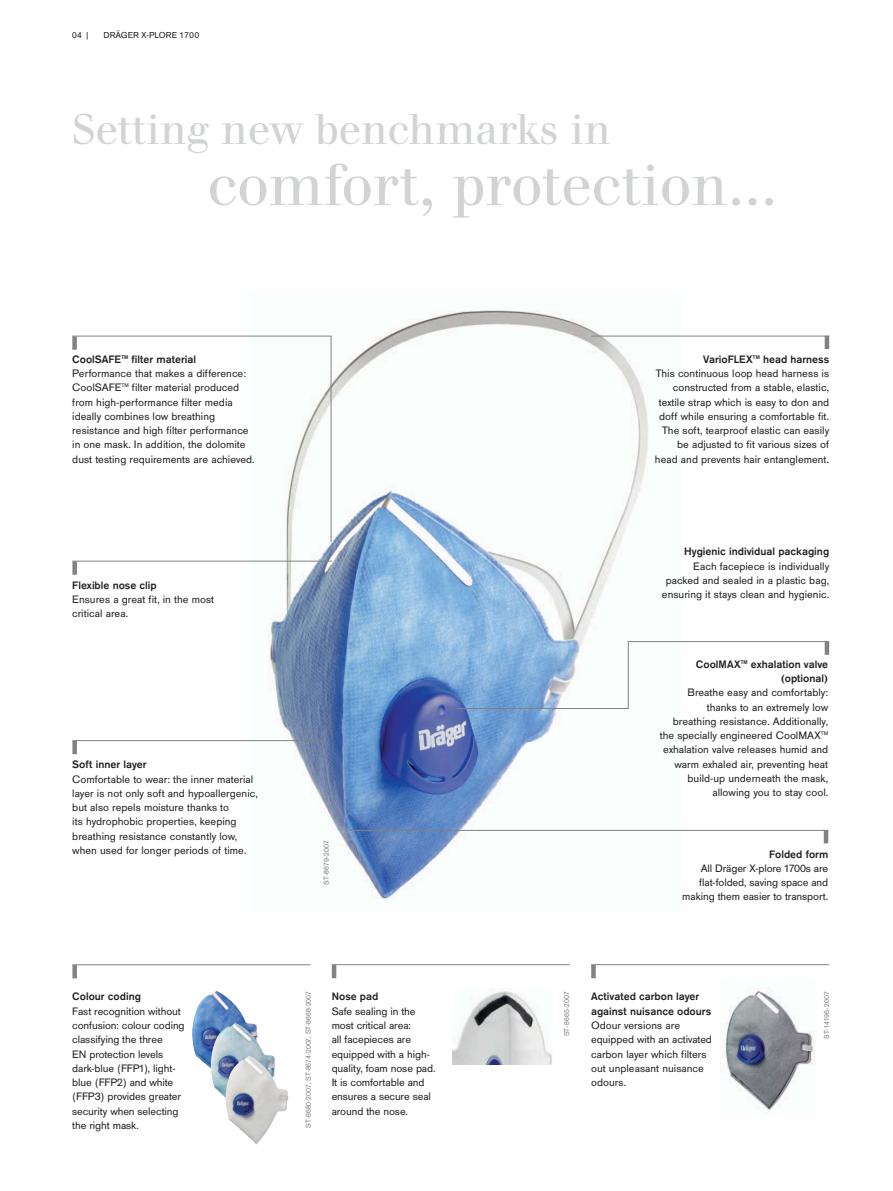
<style>
.page{position:relative;width:893px;height:1191px;background:#fff}
.page>*{position:absolute;margin:0;border:0;box-sizing:border-box;transform-origin:0 0}
.t1{font:61.5px "Draeger Walbaum";color:#d1d3d4}
.t2{font:45px "Draeger Walbaum";color:#d1d3d4}
.t3{font:11.25px/14.2px "Draeger San";color:#231f20}
.t4{font:700 11.25px/14.2px "Draeger San";color:#231f20;text-align:right}
.t5{font:700 11.25px "Draeger Sans CE";color:#231f20}
.t6{font:9px "Draeger San Tab";color:#231f20}
.t7{font:9px "Draeger San";color:#231f20}
.t8{font:7.5px "Draeger San";color:#808285}
.t9{font:7.5px "Draeger San";letter-spacing:.025em;color:#808285}
.s1{font-family:"Draeger San Tab"}
.s2{font-weight:700}
</style>
<div class="page">
<img style="left:251px;top:310px;width:432px;height:589px">
<svg style="left:72px;top:335px;width:260px;height:207px"></svg>
<div style="left:72px;top:561px;width:5px;height:14px;background:#808285"></div>
<hr style="left:72px;top:561px;width:260px;height:1px;background:#808285">
<div style="left:72px;top:741px;width:5px;height:13px;background:#808285"></div>
<hr style="left:72px;top:740px;width:251px;height:1px;background:#808285">
<hr style="left:591px;top:336px;width:238px;height:1px;background:#808285">
<hr style="left:825px;top:336px;width:4px;height:13px;background:#808285">
<hr style="left:349px;top:830px;width:479px;height:1px;background:#808285">
<hr style="left:824px;top:830px;width:4px;height:13px;background:#808285">
<svg style="left:455px;top:641px;width:375px;height:68px"></svg>
<div style="left:72px;top:965px;width:5px;height:13px;background:#808285"></div>
<hr style="left:72px;top:964px;width:238px;height:1px;background:#808285">
<hr style="left:332px;top:965px;width:4px;height:13px;background:#808285">
<hr style="left:332px;top:964px;width:238px;height:1px;background:#808285">
<div style="left:591px;top:965px;width:5px;height:13px;background:#808285"></div>
<hr style="left:591px;top:964px;width:238px;height:1px;background:#808285">
<img style="left:192px;top:991px;width:54px;height:90px">
<img style="left:211px;top:1022px;width:62px;height:49px">
<img style="left:226px;top:1056px;width:62px;height:55px">
<img style="left:453px;top:991px;width:99px;height:73px">
<img style="left:725px;top:988px;width:91px;height:122px">
<p class="t7" style="left:72px;top:32px;width:19px">04 <span class="s1">|</span></p>
<p class="t6" style="left:104px;top:32px;width:97px">DRÄGER X-PLORE 1700</p>
<h2 class="t2" style="left:72px;top:111px;width:540px">Setting new benchmarks in</h2>
<h1 class="t1" style="left:208px;top:161px;width:571px">comfort, protection…</h1>
<p class="t5" style="left:72px;top:355px;width:125px">CoolSAFE<sup>TM</sup> filter material</p>
<p class="t3" style="left:72px;top:367px;width:184px">Performance that makes a difference:<br>CoolSAFE<sup>TM</sup> filter material produced from high-performance filter media ideally combines low breathing resistance and high filter performance in one mask. In addition, the dolomite dust testing requirements are achieved.</p>
<p class="t4" style="left:72px;top:578px;width:86px">Flexible nose clip</p>
<p class="t3" style="left:72px;top:593px;width:143px">Ensures a great fit, in the most critical area.</p>
<p class="t4" style="left:72px;top:758px;width:76px">Soft inner layer</p>
<p class="t3" style="left:72px;top:772px;width:187px">Comfortable to wear: the inner material layer is not only soft and hypoallergenic, but also repels moisture thanks to<br>its hydrophobic properties, keeping breathing resistance constantly low, when used for longer periods of time.</p>
<p class="t4" style="left:72px;top:990px;width:70px">Colour coding</p>
<p class="t3" style="left:72px;top:1005px;width:114px">Fast recognition without confusion: colour coding classifying the three<br>EN protection levels dark-blue (FFP1), light&shy;blue (FFP2) and white (FFP3) provides greater security when selecting the right mask.</p>
<p class="t9" style="left:323px;top:885px;width:46px;rotate:-90deg">ST-8679-2007</p>
<p class="t8" style="left:305px;top:1127px;width:138px;rotate:-90deg">ST-8680-2007, ST-8674-2007, ST-8668-2007</p>
<p class="t4" style="left:332px;top:990px;width:48px">Nose pad</p>
<p class="t3" style="left:332px;top:1005px;width:105px">Safe sealing in the most critical area:<br>all facepieces are equipped with a high&shy;quality, foam nose pad.<br>It is comfortable and ensures a secure seal around the nose.</p>
<p class="t3" style="left:655px;top:353px;width:176px;text-align:right"><span class="s2">VarioFLEX</span><sup>TM</sup> <span class="s2">head harness<br></span>This continuous loop head harness is constructed from a stable, elastic, textile strap which is easy to don and doff while ensuring a comfortable fit.<br>The soft, tearproof elastic can easily be adjusted to fit various sizes of head and prevents hair entanglement.</p>
<p class="t4" style="left:684px;top:545px;width:146px">Hygienic individual packaging</p>
<p class="t3" style="left:662px;top:559px;width:169px;text-align:right">Each facepiece is individually packed and sealed in a plastic bag, ensuring it stays clean and hygienic.</p>
<p class="t4" style="left:696px;top:657px;width:134px">CoolMAX<sup>TM</sup> exhalation valve (optional)</p>
<p class="t3" style="left:660px;top:686px;width:170px;text-align:right">Breathe easy and comfortably: thanks to an extremely low<br>breathing resistance. Additionally, the specially engineered CoolMAX<sup>TM </sup>exhalation valve releases humid and warm exhaled air, preventing heat build-up underneath the mask, allowing you to stay cool.</p>
<p class="t4" style="left:769px;top:847px;width:61px">Folded form</p>
<p class="t3" style="left:682px;top:862px;width:148px;text-align:right">All Dräger X-plore 1700s are flat-folded, saving space and making them easier to transport.</p>
<p class="t9" style="left:564px;top:1036px;width:47px;rotate:-90deg">ST-8665-2007</p>
<p class="t9" style="left:824px;top:1039px;width:49px;rotate:-90deg">ST-14196-2007</p>
<p class="t4" style="left:591px;top:990px;width:122px;text-align:left">Activated carbon layer against nuisance odours</p>
<p class="t3" style="left:591px;top:1019px;width:122px">Odour versions are equipped with an activated carbon layer which filters out unpleasant nuisance odours.</p>
</div>
